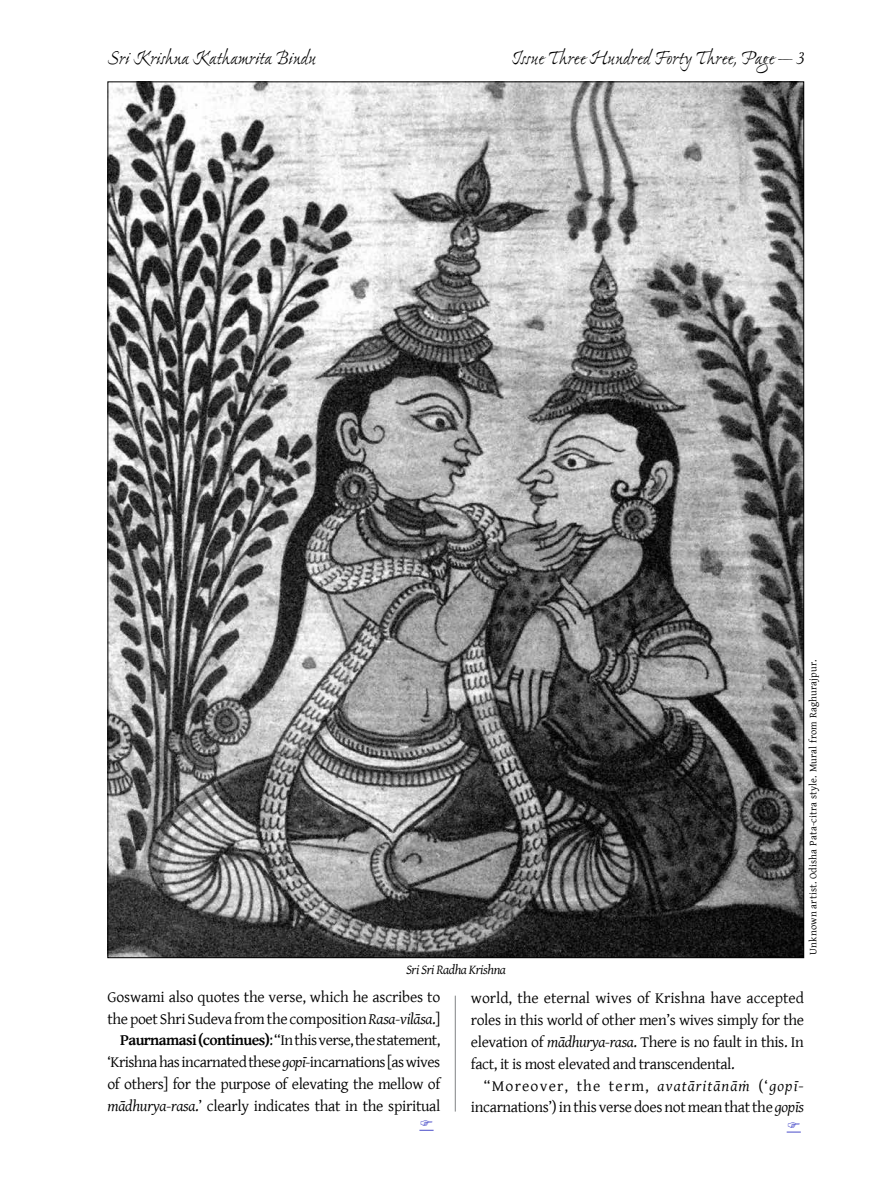
<style>
.page{position:relative;width:885px;height:1191px;background:#fff}
.page>*{position:absolute;margin:0;border:0;box-sizing:border-box;transform-origin:0 0}
.t1{font:21px "Ex Ponto Pro";letter-spacing:-.01em;color:#000}
.t2{font:15.75px/21.8px "Gentium Basic";letter-spacing:-.02em;color:#000;text-align:right}
.t3{font:italic 13.5px "Gentium Basic";letter-spacing:-.03em;color:#000}
.t4{font:10.5px "Gentium Basic";letter-spacing:.02em;color:#000}
.s1{font-style:italic}
.s2{font-weight:700}
</style>
<div class="page">
<hr style="left:455px;top:995px;width:1px;height:116px;background:#808285">
<hr style="left:455px;top:81px;width:1px;height:483px;background:#000">
<img style="left:110px;top:84px;width:691px;height:872px">
<svg style="left:419px;top:1129px;width:14px;height:1px"></svg>
<svg style="left:786px;top:1131px;width:14px;height:1px"></svg>
<h1 class="t1" style="left:108px;top:45px;width:210px">Sri Krishna Kathamrita Bindu</h1>
<h1 class="t1" style="left:511px;top:45px;width:294px">Issue Three Hundred Forty Three, Page — 3</h1>
<p class="t3" style="left:406px;top:960px;width:101px">Sri Sri Radha Krishna</p>
<p class="t4" style="left:805px;top:954px;width:297px;rotate:-90deg">Unknown artist. Odisha Pata-citra style. Mural from Raghurajpur.</p>
<p class="t2" style="left:107px;top:985px;width:334px">Goswami also quotes the verse, which he ascribes to the poet Shri Sudeva from the composition <span class="s1">Rasa-vilāsa</span>.] <span class="s2">Paurnamasi (continues)</span>: “In this verse, the statement, ‘Krishna has incarnated these <span class="s1">gopī-</span>incarnations [as wives of others] for the purpose of elevating the mellow of <span class="s1">mādhurya-rasa</span>.’ clearly indicates that in the spiritual</p>
<p class="t2" style="left:471px;top:987px;width:334px;text-align:justify">world, the eternal wives of Krishna have accepted roles in this world of other men’s wives simply for the elevation of <span class="s1">mādhurya-rasa</span>. There is no fault in this. In fact, it is most elevated and transcendental.</p>
<p class="t2" style="left:471px;top:1074px;width:334px">“Moreover, the term, <span class="s1">avatāritānāṁ</span> (‘<span class="s1">gopī&shy;</span>incarnations’) in this verse does not mean that the <span class="s1">gopīs</span></p>
</div>
